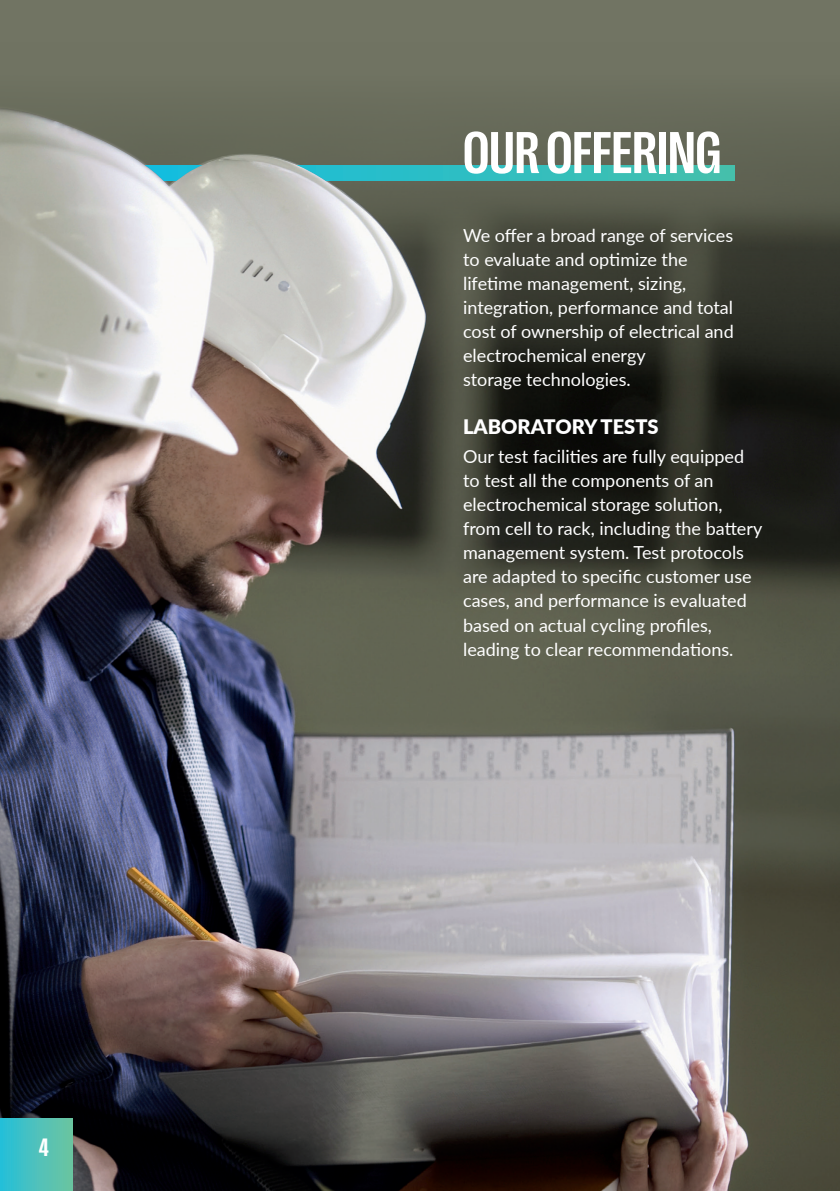
<style>
.page{position:relative;width:840px;height:1191px;background:#fff}
.page>*{position:absolute;margin:0;border:0;box-sizing:border-box;transform-origin:0 0}
.t1{font:700 condensed 60px "Right Grotesk";color:#fff}
.t2{font:700 condensed 25.6px "Right Grotesk";color:#fff}
.Body{font:900 20px "Lato";color:#fff}
.Body-2{font:18px/24px "Lato";color:#fff}
</style>
<div class="page">
<div style="left:0;top:0;width:839px;height:1191px;background:#717463"></div>
<img style="left:0;top:112px;width:839px;height:1079px">
<svg style="left:425px;top:166px;width:309px;height:15px"></svg>
<img style="left:0;top:109px;width:425px;height:400px">
<div style="left:0;top:1119px;width:72px;height:72px;background:linear-gradient(to right,#26bfd9,#6ec4a1)"></div>
<p class="t2" style="left:39px;top:1134px;width:12px">4</p>
<p class="t1" style="left:463px;top:121px;width:260px">OUR OFFERING</p>
<p class="Body-2" style="left:463px;top:222px;width:272px">We offer a broad range of services to evaluate and optimize the lifetime management, sizing, integration, performance and total cost of ownership of electrical and electrochemical energy</p>
<p class="Body-2" style="left:463px;top:366px;width:169px">storage technologies.</p>
<p class="Body" style="left:463px;top:411px;width:197px">LABORATORY TESTS</p>
<p class="Body-2" style="left:463px;top:444px;width:282px">Our test facilities are fully equipped</p>
<p class="Body-2" style="left:463px;top:468px;width:252px">to test all the components of an</p>
<p class="Body-2" style="left:463px;top:492px;width:261px">electrochemical storage solution,</p>
<p class="Body-2" style="left:463px;top:516px;width:300px">from cell to rack, including the battery</p>
<p class="Body-2" style="left:463px;top:540px;width:290px">management system. Test protocols are adapted to specific customer use cases, and performance is evaluated based on actual cycling profiles, leading to clear recommendations.</p>
</div>
